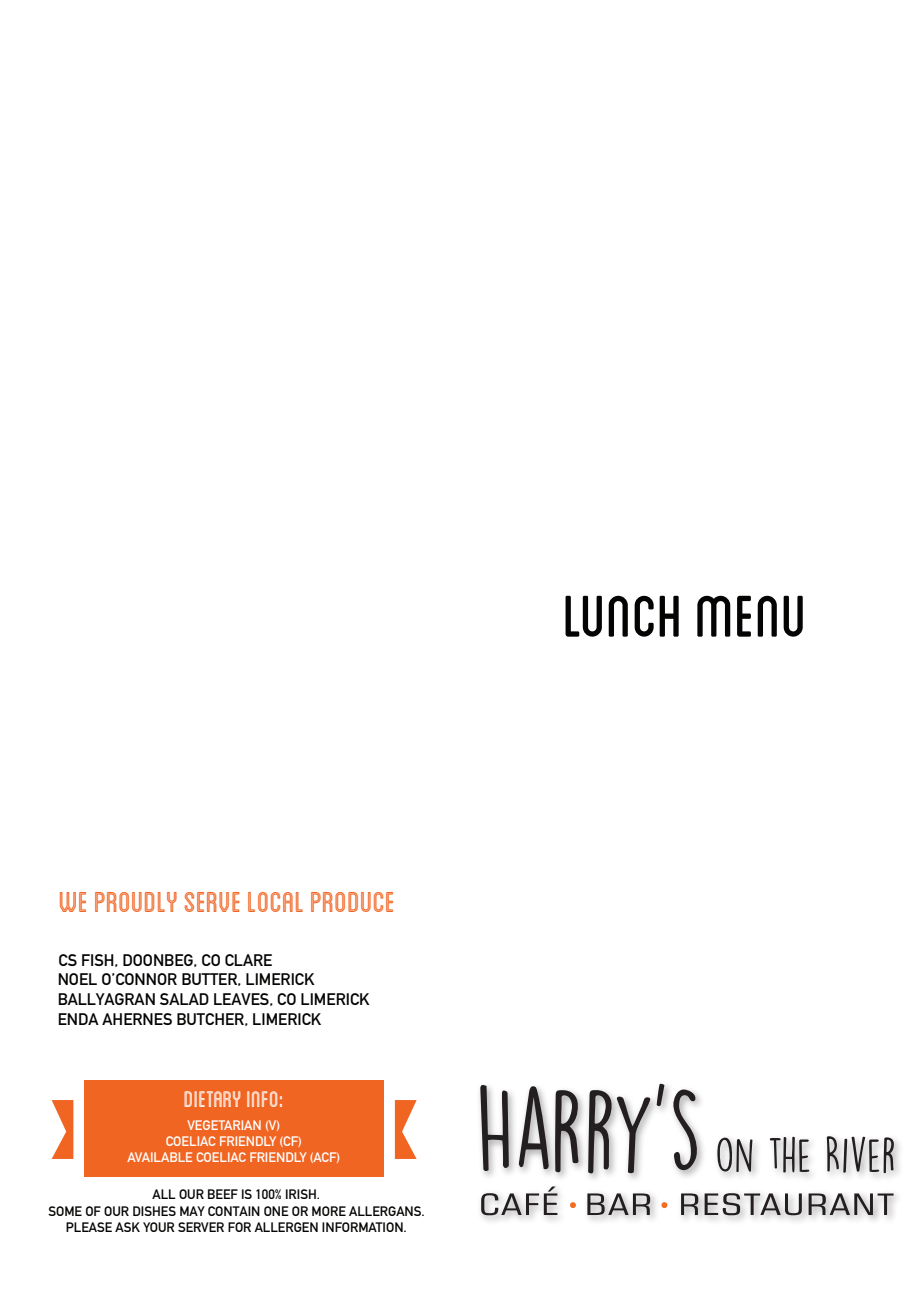
<style>
.page{position:relative;width:919px;height:1289px;background:#fff}
.page>*{position:absolute;margin:0;border:0;box-sizing:border-box;transform-origin:0 0}
.t1{font:82.5px "Blanch Caps";color:#040503}
.t2{font:40.5px "Blanch Caps Inline";color:#f16523}
.t3{font:31.65px "Blanch Caps Inline";color:#fff}
.t4{font:16.5px/19.8px "DIN Mittelschrift Std";color:#040503}
.t5{font:13.65px/15.9px "DIN Mittelschrift Std";color:#fff;text-align:center}
.t6{font:13.5px/16.5px "DIN Mittelschrift Std";color:#040503;text-align:center}
</style>
<div class="page">
<div style="left:85px;top:1079px;width:298px;height:97px;background:#f16523"></div>
<svg style="left:52px;top:1100px;width:21px;height:58px"></svg>
<svg style="left:395px;top:1100px;width:21px;height:58px"></svg>
<img style="left:479px;top:1084px;width:421px;height:95px">
<svg style="left:480px;top:1084px;width:29px;height:86px"></svg>
<svg style="left:519px;top:1086px;width:29px;height:83px"></svg>
<svg style="left:555px;top:1090px;width:23px;height:82px;background:#7e7c7c"></svg>
<svg style="left:588px;top:1090px;width:62px;height:83px"></svg>
<svg style="left:656px;top:1083px;width:8px;height:23px"></svg>
<svg style="left:673px;top:1089px;width:25px;height:81px"></svg>
<svg style="left:717px;top:1137px;width:35px;height:35px"></svg>
<svg style="left:769px;top:1136px;width:40px;height:37px"></svg>
<svg style="left:826px;top:1136px;width:67px;height:37px"></svg>
<img style="left:480px;top:1179px;width:418px;height:43px">
<svg style="left:587px;top:1193px;width:63px;height:21px"></svg>
<svg style="left:681px;top:1193px;width:17px;height:21px"></svg>
<svg style="left:704px;top:1193px;width:97px;height:22px"></svg>
<svg style="left:808px;top:1193px;width:85px;height:21px;background:#a7a5a5"></svg>
<svg style="left:661px;top:1202px;width:6px;height:5px"></svg>
<svg style="left:481px;top:1182px;width:95px;height:33px"></svg>
<h2 class="t2" style="left:59px;top:883px;width:338px">WE PROUDLY SERVE LOCAL PRODUCE</h2>
<p class="t4" style="left:59px;top:950px;width:215px">CS FISH, DOONBEG, CO CLARE</p>
<p class="t4" style="left:58px;top:969px;width:313px">NOEL O’CONNOR BUTTER, LIMERICK<br>BALLYAGRAN SALAD LEAVES, CO LIMERICK<br>ENDA AHERNES BUTCHER, LIMERICK</p>
<h3 class="t3" style="left:184px;top:1084px;width:101px">Dietary Info:</h3>
<p class="t5" style="left:127px;top:1117px;width:214px">VEGETARIAN (V)<br>COELIAC FRIENDLY (CF)<br>AVAILABLE COELIAC FRIENDLY (ACF)</p>
<p class="t6" style="left:48px;top:1186px;width:378px">ALL OUR BEEF IS 100% IRISH.<br>SOME OF OUR DISHES MAY CONTAIN ONE OR MORE ALLERGANS.<br>PLEASE ASK YOUR SERVER FOR ALLERGEN INFORMATION.</p>
<h1 class="t1" style="left:563px;top:579px;width:245px">LUNCH MENU</h1>
</div>
